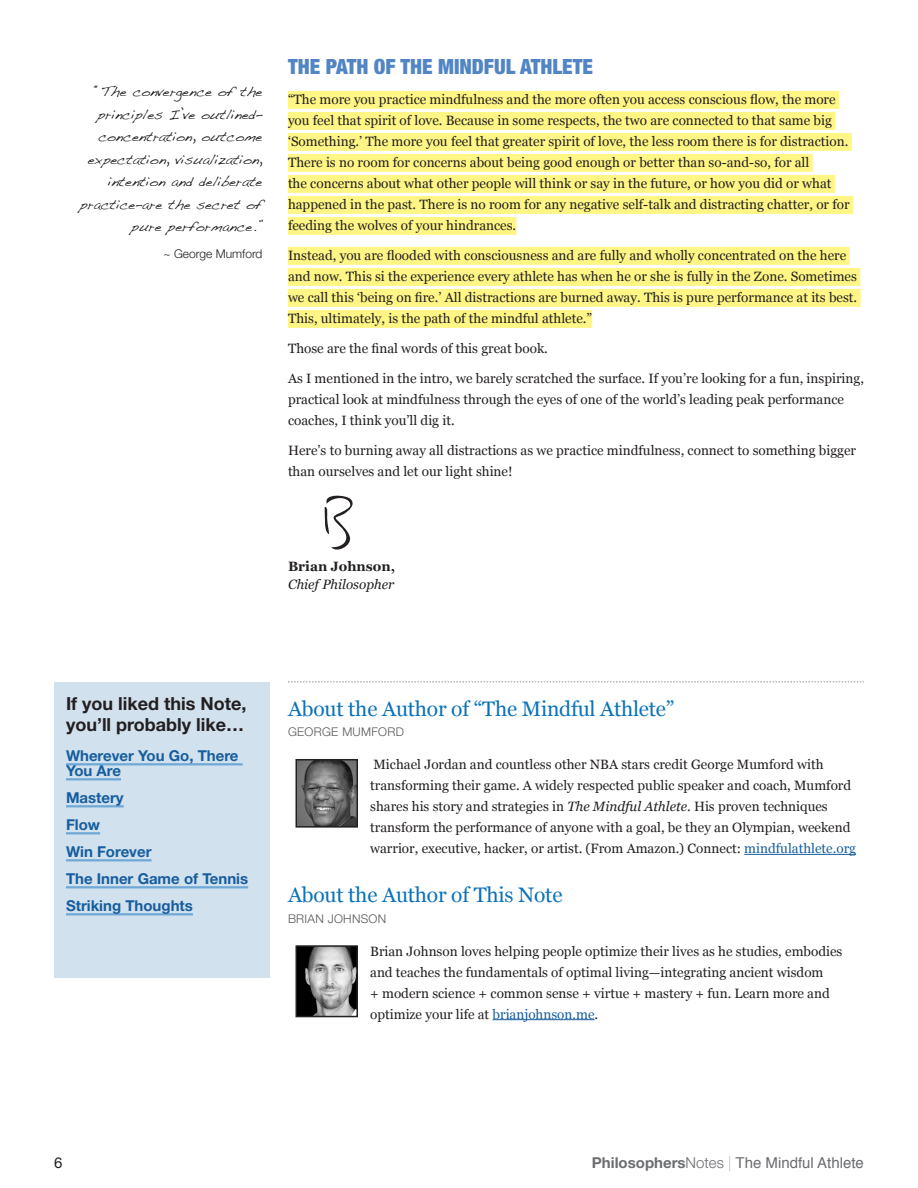
<style>
.page{position:relative;width:918px;height:1188px;background:#fff}
.page>*{position:absolute;margin:0;border:0;box-sizing:border-box;transform-origin:0 0}
.t1{font:21px "Georgia";letter-spacing:-.01em;color:#0b72ba}
.t2{font:900 condensed 21px "Helvetica Neue";color:#5285c5}
.t3{font:700 18px/21.6px "Helvetica Neue";color:#231f20}
.RECOMMENDATION_H2{font:700 15px/15px "Helvetica Neue";color:#175d9e}
.t4{font:15px "Helvetica";color:#6c6d70}
.t5{font:15px "Helvetica Neue";color:#231f20}
.t6{font:13.5px/21px "Georgia";color:#231f20}
.P_TITLE{font:italic 13.5px "Georgia";color:#231f20}
.P_BOLD_NAME{font:700 13.5px "Georgia";color:#231f20}
.QUOTES{font:12px/22.5px "Dakota";color:#231f20;text-align:right}
.META{font:300 12px "Helvetica Neue";letter-spacing:.025em;color:#57585a}
.QUOTE_CITE{font:300 12px "Helvetica Neue";color:#231f20}
.s1{font-style:italic}
.s2{color:#175d9e}
.s3{font-family:"Helvetica Neue";font-weight:700}
.s4{font-family:"Helvetica Neue";font-weight:300}
.s5{font-family:"Helvetica Neue";font-weight:200}
</style>
<div class="page">
<div style="left:288px;top:91px;width:551px;height:18px;background:#fff685"></div>
<div style="left:288px;top:112px;width:547px;height:18px;background:#fff685"></div>
<div style="left:288px;top:133px;width:564px;height:18px;background:#fff685"></div>
<div style="left:288px;top:154px;width:525px;height:18px;background:#fff685"></div>
<div style="left:288px;top:175px;width:547px;height:18px;background:#fff685"></div>
<div style="left:288px;top:196px;width:565px;height:18px;background:#fff685"></div>
<div style="left:288px;top:217px;width:228px;height:18px;background:#fff685"></div>
<div style="left:288px;top:247px;width:562px;height:18px;background:#fff685"></div>
<div style="left:288px;top:268px;width:572px;height:18px;background:#fff685"></div>
<div style="left:288px;top:289px;width:573px;height:18px;background:#fff685"></div>
<div style="left:288px;top:310px;width:304px;height:18px;background:#fff685"></div>
<div style="left:54px;top:682px;width:216px;height:295px;background:#d1e1ed"></div>
<hr style="left:66px;top:763px;width:177px;height:2px;background:#6fa8d6">
<hr style="left:66px;top:778px;width:55px;height:2px;background:#6fa8d6">
<hr style="left:66px;top:805px;width:58px;height:2px;background:#6fa8d6">
<hr style="left:66px;top:832px;width:34px;height:2px;background:#6fa8d6">
<hr style="left:66px;top:859px;width:86px;height:2px;background:#6fa8d6">
<hr style="left:66px;top:886px;width:182px;height:2px;background:#6fa8d6">
<hr style="left:66px;top:913px;width:127px;height:2px;background:#6fa8d6">
<svg style="left:288px;top:682px;width:576px;height:1px"></svg>
<img style="left:299px;top:762px;width:56px;height:63px">
<div style="left:296px;top:759px;width:62px;height:69px;border:2px solid #231f20"></div>
<hr style="left:744px;top:854px;width:112px;height:1px;background:#175d9e">
<img style="left:299px;top:948px;width:56px;height:66px">
<div style="left:296px;top:945px;width:62px;height:72px;border:2px solid #231f20"></div>
<hr style="left:493px;top:1019px;width:102px;height:1px;background:#175d9e">
<svg style="left:324px;top:495px;width:29px;height:55px"></svg>
<p class="QUOTES" style="left:80px;top:82px;width:184px">“The convergence of the principles I’ve outlined— concentration, outcome expectation, visualization, intention and deliberate practice—are the secret of pure performance.”</p>
<p class="QUOTE_CITE" style="left:163px;top:244px;width:101px">~ George Mumford</p>
<h1 class="t2" style="left:288px;top:50px;width:306px">THE PATH OF THE MINDFUL ATHLETE</h1>
<p class="t6" style="left:288px;top:90px;width:563px">“The more you practice mindfulness and the more often you access conscious flow, the more you feel that spirit of love. Because in some respects, the two are connected to that same big ‘Something.’ The more you feel that greater spirit of love, the less room there is for distraction.<br>There is no room for concerns about being good enough or better than so-and-so, for all<br>the concerns about what other people will think or say in the future, or how you did or what happened in the past. There is no room for any negative self-talk and distracting chatter, or for feeding the wolves of your hindrances.</p>
<p class="t6" style="left:288px;top:246px;width:571px">Instead, you are flooded with consciousness and are fully and wholly concentrated on the here and now. This si the experience every athlete has when he or she is fully in the Zone. Sometimes we call this ‘being on fire.’ All distractions are burned away. This is pure performance at its best.<br>This, ultimately, is the path of the mindful athlete.”</p>
<p class="t6" style="left:288px;top:339px;width:261px">Those are the final words of this great book.</p>
<p class="t6" style="left:288px;top:369px;width:577px">As I mentioned in the intro, we barely scratched the surface. If you’re looking for a fun, inspiring, practical look at mindfulness through the eyes of one of the world’s leading peak performance coaches, I think you’ll dig it.</p>
<p class="t6" style="left:288px;top:441px;width:570px">Here’s to burning away all distractions as we practice mindfulness, connect to something bigger than ourselves and let our light shine!</p>
<p class="P_BOLD_NAME" style="left:288px;top:557px;width:109px">Brian Johnson,</p>
<p class="P_TITLE" style="left:288px;top:575px;width:108px">Chief Philosopher</p>
<h3 class="t3" style="left:66px;top:693px;width:182px">If you liked this Note, you’ll probably like…</h3>
<p class="RECOMMENDATION_H2" style="left:66px;top:749px;width:174px">Wherever You Go, There<br>You Are</p>
<p class="RECOMMENDATION_H2" style="left:66px;top:791px;width:59px">Mastery</p>
<p class="RECOMMENDATION_H2" style="left:66px;top:818px;width:36px">Flow</p>
<p class="RECOMMENDATION_H2" style="left:66px;top:845px;width:87px">Win Forever</p>
<p class="RECOMMENDATION_H2" style="left:66px;top:872px;width:184px">The Inner Game of Tennis</p>
<p class="RECOMMENDATION_H2" style="left:66px;top:899px;width:128px">Striking Thoughts</p>
<h1 class="t1" style="left:288px;top:696px;width:388px">About the Author of “The Mindful Athlete”</h1>
<p class="META" style="left:288px;top:723px;width:117px">GEORGE MUMFORD</p>
<p class="t6" style="left:370px;top:754px;width:487px">Michael Jordan and countless other NBA stars credit George Mumford with transforming their game. A widely respected public speaker and coach, Mumford shares his story and strategies in <span class="s1">The Mindful Athlete</span>. His proven techniques transform the performance of anyone with a goal, be they an Olympian, weekend warrior, executive, hacker, or artist. (From Amazon.) Connect: <span class="s2">mindfulathlete.org</span></p>
<h1 class="t1" style="left:288px;top:882px;width:276px">About the Author of This Note</h1>
<p class="META" style="left:288px;top:909px;width:100px">BRIAN JOHNSON</p>
<p class="t6" style="left:370px;top:941px;width:474px">Brian Johnson loves helping people optimize their lives as he studies, embodies and teaches the fundamentals of optimal living—integrating ancient wisdom<br>+ modern science + common sense + virtue + mastery + fun. Learn more and optimize your life at <span class="s2">brianjohnson.me</span>.</p>
<p class="t5" style="left:54px;top:1152px;width:10px">6</p>
<p class="t4" style="left:592px;top:1151px;width:274px"><span class="s3">Philosophers</span><span class="s4">Notes</span> <span class="s5">|</span> The Mindful Athlete</p>
</div>
